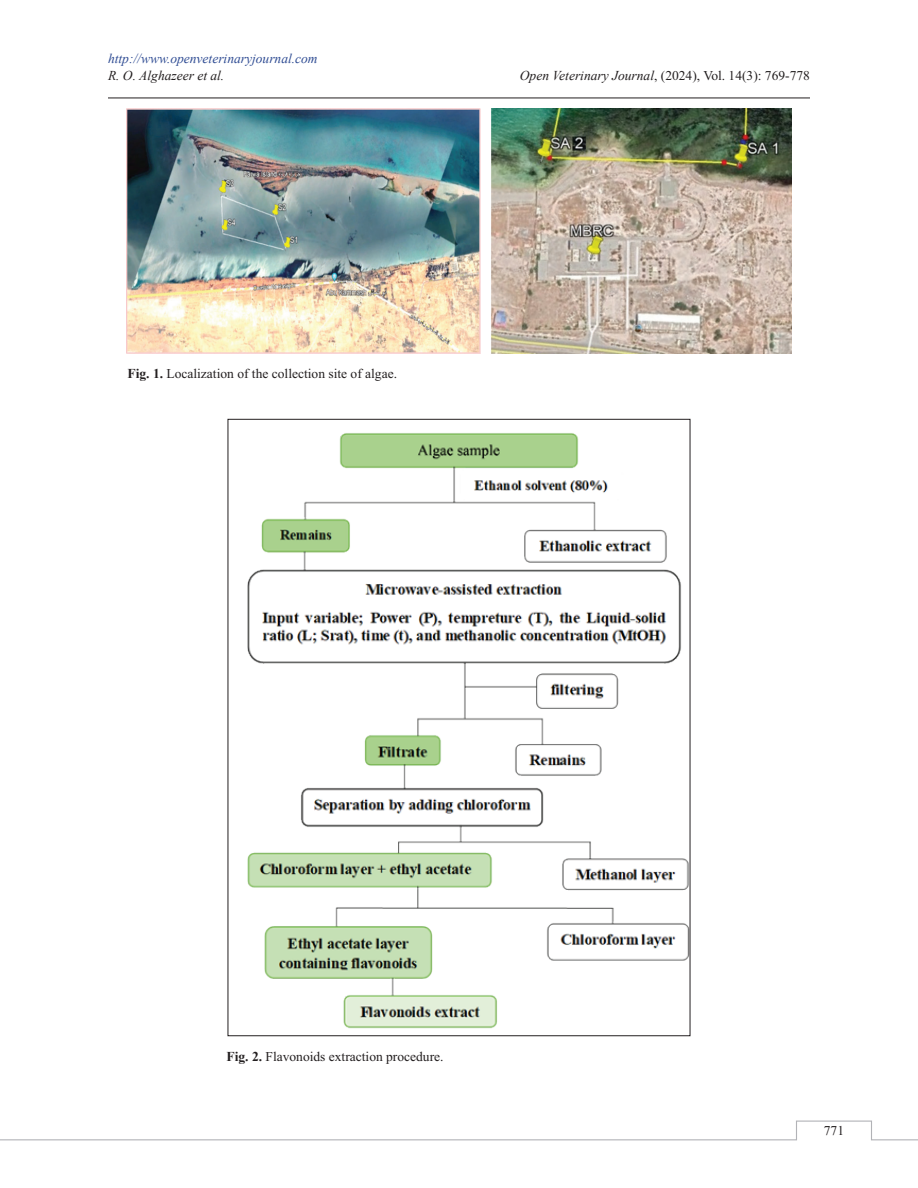
<style>
.page{position:relative;width:918px;height:1188px;background:#fff}
.page>*{position:absolute;margin:0;border:0;box-sizing:border-box;transform-origin:0 0}
.t1{font:13.5px "Times New Roman";color:#231f20}
.t2{font:italic 13.5px "Times New Roman";color:#304d94}
.t3{font:italic 13.5px "Times New Roman";color:#231f20}
.s1{font-style:italic}
.s2{font-weight:700}
</style>
<div class="page">
<hr style="left:108px;top:98px;width:702px;height:1px;background:#231f20">
<svg style="left:0;top:1120px;width:918px;height:21px"></svg>
<img style="left:127px;top:109px;width:664px;height:245px">
<img style="left:247px;top:433px;width:441px;height:596px">
<p class="t2" style="left:108px;top:50px;width:211px">http://www.openveterinaryjournal.com</p>
<p class="t3" style="left:108px;top:66px;width:118px">R. O. Alghazeer et al.</p>
<p class="t1" style="left:520px;top:67px;width:292px"><span class="s1">Open Veterinary Journal</span>, (2024), Vol. 14(3): 769-778</p>
<p class="t1" style="left:128px;top:366px;width:271px"><span class="s2">Fig. 1.</span> Localization of the collection site of algae.</p>
<p class="t1" style="left:226px;top:1048px;width:219px"><span class="s2">Fig. 2.</span> Flavonoids extraction procedure.</p>
<p class="t1" style="left:824px;top:1122px;width:22px">771</p>
</div>
